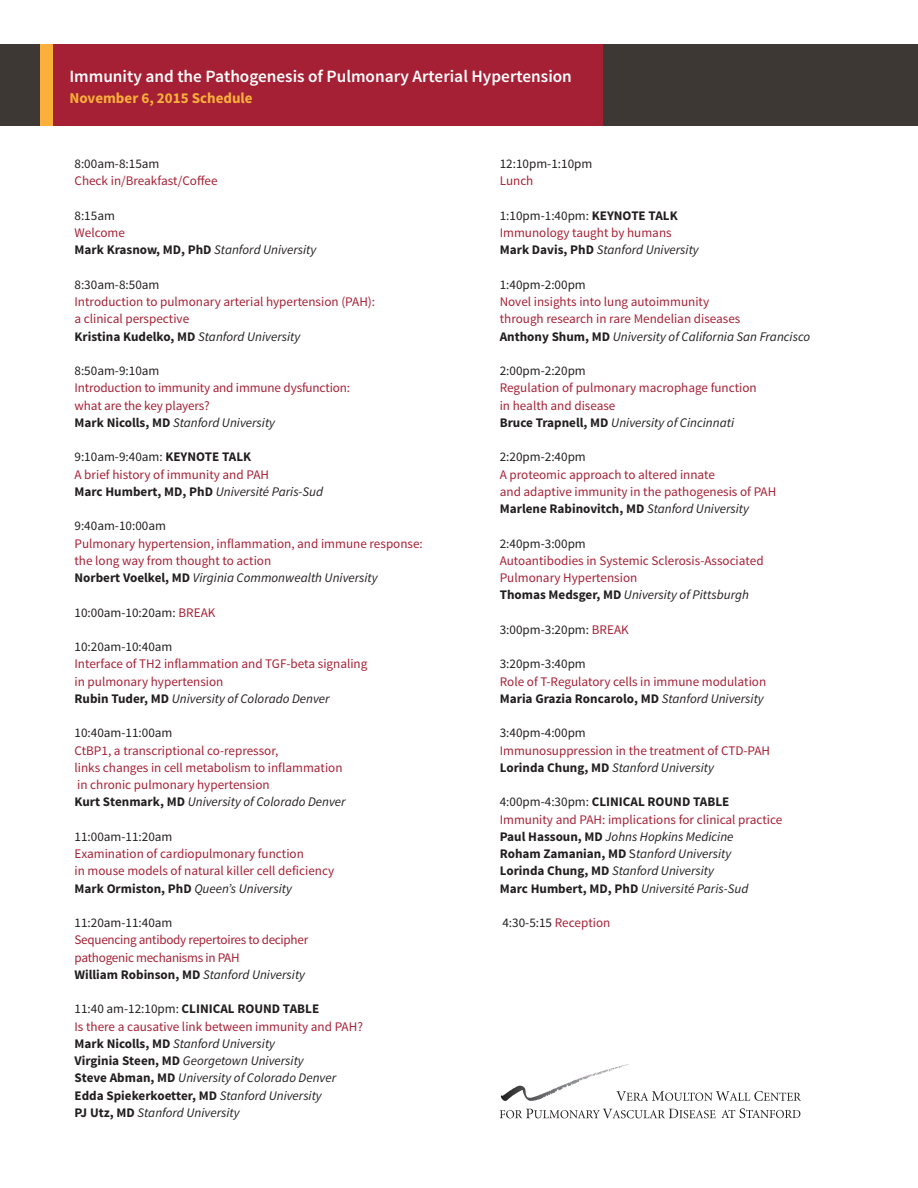
<style>
.page{position:relative;width:918px;height:1188px;background:#fff}
.page>*{position:absolute;margin:0;border:0;box-sizing:border-box;transform-origin:0 0}
.t1{font:600 17.25px "Source Sans Pro";color:#fff}
.t2{font:700 15px "Source Sans Pro";color:#fab03b}
.t3{font:13.2px/17.2px "Source Sans Pro";color:#a62035}
.t4{font:700 13.2px/17.2px "Source Sans Pro";color:#231f20}
.t5{font:italic 13.2px/17.2px "Source Sans Pro";color:#231f20}
.t6{font:13.2px/17.2px "Source Sans Pro";letter-spacing:-.02em;color:#a62035}
.t7{font:13.2px "Source Sans Pro";color:#231f20}
.s1{color:#231f20}
.s2{font-weight:400}
.s3{font-weight:400;color:#a62035}
.s4{font-weight:400;font-style:italic}
.s5{font-weight:700;color:#231f20}
.s6{font-style:italic;color:#231f20}
.s7{font-weight:700;font-style:normal}
.s8{color:#a62035}
.s9{font-style:normal}
.s10{font-style:normal;color:#a62035}
</style>
<div class="page">
<div style="left:0;top:44px;width:917px;height:82px;background:#3e3835"></div>
<div style="left:53px;top:44px;width:550px;height:82px;background:#a62035"></div>
<div style="left:40px;top:44px;width:13px;height:82px;background:#fab03b"></div>
<svg style="left:500px;top:1108px;width:300px;height:10px"></svg>
<svg style="left:556px;top:1064px;width:245px;height:37px"></svg>
<p class="t1" style="left:69px;top:65px;width:504px">Immunity and the Pathogenesis of Pulmonary Arterial Hypertension</p>
<p class="t2" style="left:69px;top:88px;width:185px">November 6, 2015 Schedule</p>
<p class="t3" style="left:75px;top:155px;width:144px"><span class="s1">8:00am-8:15am<br></span>Check in/Breakfast/Coffee</p>
<p class="t4" style="left:75px;top:207px;width:243px"><span class="s2">8:15am<br></span><span class="s3">Welcome<br></span>Mark Krasnow, MD, PhD <span class="s4">Stanford University</span></p>
<p class="t3" style="left:75px;top:276px;width:302px"><span class="s1">8:30am-8:50am<br></span>Introduction to pulmonary arterial hypertension (PAH): a clinical perspective<br><span class="s5">Kristina Kudelko, MD</span> <span class="s6">Stanford University</span></p>
<p class="t3" style="left:75px;top:362px;width:277px"><span class="s1">8:50am-9:10am<br></span>Introduction to immunity and immune dysfunction: what are the key players?<br><span class="s5">Mark Nicolls, MD</span> <span class="s6">Stanford University</span></p>
<p class="t4" style="left:75px;top:449px;width:250px"><span class="s2">9:10am-9:40am:</span> KEYNOTE TALK<br><span class="s3">A brief history of immunity and PAH<br></span>Marc Humbert, MD, PhD <span class="s4">Université Paris-Sud</span></p>
<p class="t3" style="left:75px;top:518px;width:350px"><span class="s1">9:40am-10:00am<br></span>Pulmonary hypertension, inflammation, and immune response: the long way from thought to action</p>
<p class="t5" style="left:75px;top:569px;width:305px"><span class="s7">Norbert Voelkel, MD</span> Virginia Commonwealth University</p>
<p class="t7" style="left:75px;top:604px;width:142px">10:00am-10:20am: <span class="s8">BREAK</span></p>
<p class="t3" style="left:75px;top:638px;width:294px"><span class="s1">10:20am-10:40am<br></span>Interface of TH2 inflammation and TGF-beta signaling in pulmonary hypertension</p>
<p class="t5" style="left:75px;top:690px;width:257px"><span class="s7">Rubin Tuder, MD</span> University of Colorado Denver</p>
<p class="t3" style="left:75px;top:725px;width:273px"><span class="s1">10:40am-11:00am<br></span>CtBP1, a transcriptional co-repressor,<br>links changes in cell metabolism to inflammation in chronic pulmonary hypertension<br><span class="s5">Kurt Stenmark, MD</span> <span class="s6">University of Colorado Denver</span></p>
<p class="t3" style="left:75px;top:828px;width:261px"><span class="s1">11:00am-11:20am<br></span>Examination of cardiopulmonary function<br>in mouse models of natural killer cell deficiency <span class="s5">Mark Ormiston, PhD</span> <span class="s6">Queen’s University</span></p>
<p class="t6" style="left:75px;top:914px;width:235px"><span class="s1">11:20am-11:40am<br></span>Sequencing antibody repertoires to decipher pathogenic mechanisms in PAH<br><span class="s5">William Robinson, MD</span> <span class="s6">Stanford University</span></p>
<p class="t5" style="left:75px;top:1000px;width:290px"><span class="s9">11:40 am-12:10pm:</span> <span class="s7">CLINICAL ROUND TABLE<br></span><span class="s10">Is there a causative link between immunity and PAH?<br></span><span class="s7">Mark Nicolls, MD</span> Stanford University<br><span class="s7">Virginia Steen, MD</span> Georgetown University<br><span class="s7">Steve Abman, MD</span> University of Colorado Denver <span class="s7">Edda Spiekerkoetter, MD</span> Stanford University<br><span class="s7">PJ Utz, MD</span> Stanford University</p>
<p class="t7" style="left:500px;top:156px;width:94px">12:10pm-1:10pm</p>
<p class="t3" style="left:500px;top:173px;width:35px">Lunch</p>
<p class="t4" style="left:500px;top:207px;width:201px"><span class="s2">1:10pm-1:40pm:</span> KEYNOTE TALK<br><span class="s3">Immunology taught by humans<br></span>Mark Davis, PhD <span class="s4">Stanford University</span></p>
<p class="t3" style="left:500px;top:276px;width:312px"><span class="s1">1:40pm-2:00pm<br></span>Novel insights into lung autoimmunity<br>through research in rare Mendelian diseases<br><span class="s5">Anthony Shum, MD</span> <span class="s6">University of California San Francisco</span></p>
<p class="t3" style="left:500px;top:362px;width:258px"><span class="s1">2:00pm-2:20pm<br></span>Regulation of pulmonary macrophage function in health and disease<br><span class="s5">Bruce Trapnell, MD</span> <span class="s6">University of Cincinnati</span></p>
<p class="t3" style="left:500px;top:449px;width:278px"><span class="s1">2:20pm-2:40pm<br></span>A proteomic approach to altered innate<br>and adaptive immunity in the pathogenesis of PAH <span class="s5">Marlene Rabinovitch, MD</span> <span class="s6">Stanford University</span></p>
<p class="t3" style="left:500px;top:535px;width:265px"><span class="s1">2:40pm-3:00pm<br></span>Autoantibodies in Systemic Sclerosis-Associated Pulmonary Hypertension<br><span class="s5">Thomas Medsger, MD</span> <span class="s6">University of Pittsburgh</span></p>
<p class="t7" style="left:500px;top:621px;width:131px">3:00pm-3:20pm: <span class="s8">BREAK</span></p>
<p class="t3" style="left:500px;top:656px;width:268px"><span class="s1">3:20pm-3:40pm<br></span>Role of T-Regulatory cells in immune modulation<br><span class="s5">Maria Grazia Roncarolo, MD</span> <span class="s6">Stanford University</span></p>
<p class="t3" style="left:500px;top:725px;width:272px"><span class="s1">3:40pm-4:00pm<br></span>Immunosuppression in the treatment of CTD-PAH<br><span class="s5">Lorinda Chung, MD</span> <span class="s6">Stanford University</span></p>
<p class="t4" style="left:500px;top:794px;width:284px"><span class="s2">4:00pm-4:30pm:</span> CLINICAL ROUND TABLE <span class="s3">Immunity and PAH: implications for clinical practice </span>Paul Hassoun, MD <span class="s4">Johns Hopkins Medicine<br></span>Roham Zamanian, MD <span class="s2">S</span><span class="s4">tanford University<br></span>Lorinda Chung, MD <span class="s4">Stanford University<br></span>Marc Humbert, MD, PhD <span class="s4">Université Paris-Sud</span></p>
<p class="t7" style="left:502px;top:915px;width:109px">4:30-5:15 <span class="s8">Reception</span></p>
</div>
